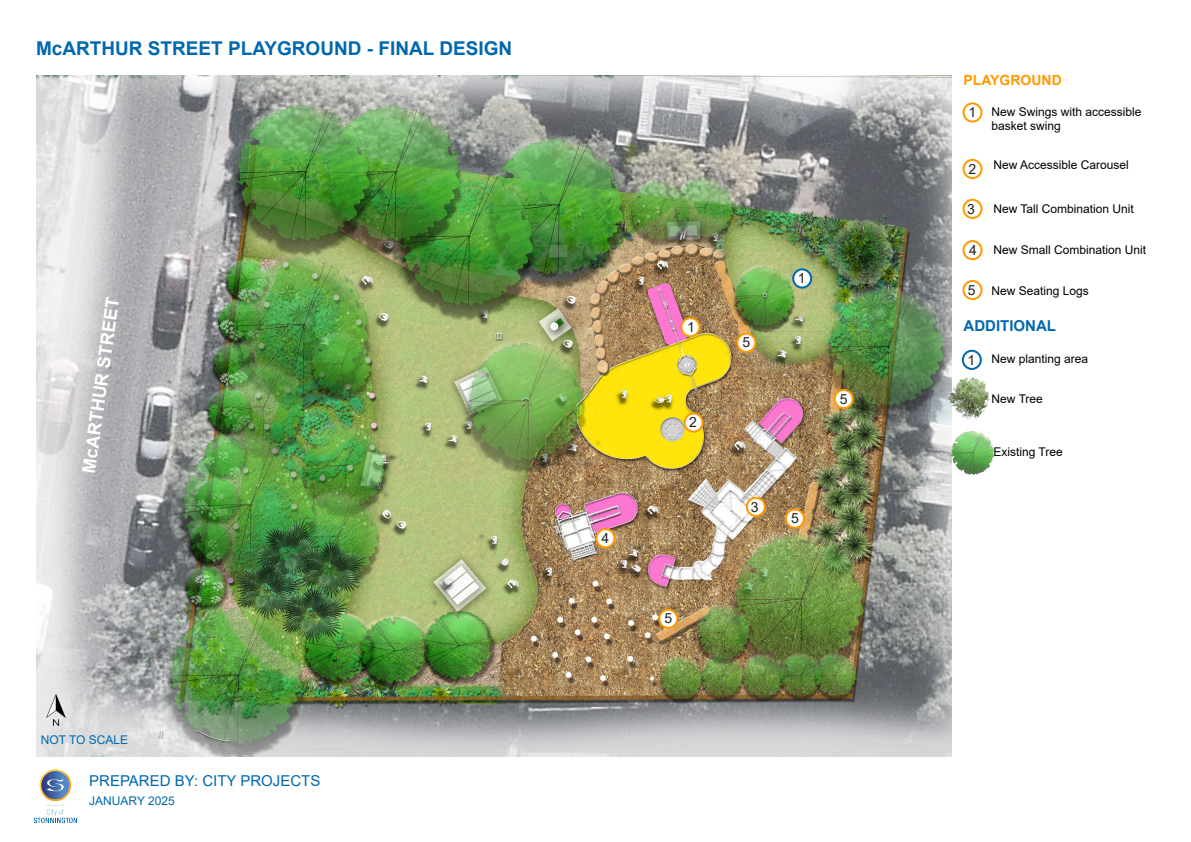
<style>
.page{position:relative;width:1191px;height:842px;background:#fff}
.page>*{position:absolute;margin:0;border:0;box-sizing:border-box;transform-origin:0 0}
.smaller_text{font:700 19px "Arial";color:#0068ae}
.t1{font:700 18px "Arial";color:#fff}
.smaller_text-2{font:15px "Arial";color:#0068ae}
.smaller_text-3{font:700 15px "Arial";color:#0068ae}
.t2{font:14px "Arial";color:#231f20}
.t3{font:700 14px "Arial";color:#f90}
.t4{font:12px/14.4px "Arial";color:#000}
.smaller_text-4{font:12px "Arial";color:#0068ae}
</style>
<div class="page">
<img style="left:36px;top:75px;width:915px;height:682px">
<img style="left:41px;top:691px;width:29px;height:37px">
<img style="left:33px;top:769px;width:44px;height:55px">
<img style="left:938px;top:374px;width:52px;height:52px">
<img style="left:945px;top:426px;width:52px;height:54px">
<div style="left:962px;top:280px;width:20px;height:20px;border:2px solid #f90;border-radius:50%"></div>
<div style="left:961px;top:350px;width:20px;height:20px;border:2px solid #0068ae;border-radius:50%"></div>
<div style="left:793px;top:269px;width:18px;height:19px;background:#fff;border-radius:50%"></div>
<div style="left:792px;top:268px;width:20px;height:21px;border:2px solid #0068ae;border-radius:50%"></div>
<div style="left:962px;top:240px;width:20px;height:20px;border:2px solid #f90;border-radius:50%"></div>
<svg style="left:963px;top:103px;width:18px;height:19px"></svg>
<div style="left:962px;top:102px;width:20px;height:21px;border:2px solid #f90;border-radius:50%"></div>
<div style="left:962px;top:159px;width:20px;height:20px;border:2px solid #f90;border-radius:50%"></div>
<div style="left:962px;top:199px;width:20px;height:20px;border:2px solid #f90;border-radius:50%"></div>
<div style="left:747px;top:498px;width:18px;height:18px;background:#fff;border-radius:50%"></div>
<div style="left:746px;top:497px;width:20px;height:20px;border:2px solid #f90;border-radius:50%"></div>
<div style="left:681px;top:318px;width:18px;height:18px;background:#fff;border-radius:50%"></div>
<div style="left:680px;top:317px;width:20px;height:20px;border:2px solid #f90;border-radius:50%"></div>
<div style="left:596px;top:529px;width:18px;height:18px;background:#fff;border-radius:50%"></div>
<div style="left:595px;top:528px;width:20px;height:20px;border:2px solid #f90;border-radius:50%"></div>
<svg style="left:684px;top:413px;width:18px;height:19px"></svg>
<div style="left:683px;top:412px;width:20px;height:21px;border:2px solid #f90;border-radius:50%"></div>
<div style="left:659px;top:610px;width:18px;height:18px;background:#fff;border-radius:50%"></div>
<div style="left:658px;top:609px;width:20px;height:20px;border:2px solid #f90;border-radius:50%"></div>
<div style="left:786px;top:509px;width:18px;height:19px;background:#fff;border-radius:50%"></div>
<div style="left:785px;top:508px;width:20px;height:21px;border:2px solid #f90;border-radius:50%"></div>
<div style="left:834px;top:390px;width:18px;height:18px;background:#fff;border-radius:50%"></div>
<div style="left:833px;top:389px;width:20px;height:20px;border:2px solid #f90;border-radius:50%"></div>
<div style="left:737px;top:334px;width:18px;height:18px;background:#fff;border-radius:50%"></div>
<div style="left:736px;top:333px;width:20px;height:20px;border:2px solid #f90;border-radius:50%"></div>
<p class="smaller_text" style="left:36px;top:35px;width:478px">McARTHUR STREET PLAYGROUND - FINAL DESIGN</p>
<p class="t1" style="left:76px;top:471px;width:178px;rotate:-82deg">McARTHUR STREET</p>
<p class="smaller_text-4" style="left:41px;top:732px;width:89px">NOT TO SCALE</p>
<p class="smaller_text-2" style="left:89px;top:771px;width:233px">PREPARED BY: CITY PROJECTS</p>
<p class="smaller_text-4" style="left:89px;top:792px;width:87px">JANUARY 2025</p>
<p class="t2" style="left:601px;top:528px;width:9px">4</p>
<p class="t2" style="left:687px;top:317px;width:9px">1</p>
<p class="t2" style="left:689px;top:413px;width:9px">2</p>
<p class="t2" style="left:664px;top:609px;width:9px">5</p>
<p class="t2" style="left:742px;top:333px;width:9px">5</p>
<p class="t2" style="left:798px;top:269px;width:9px">1</p>
<p class="t2" style="left:839px;top:389px;width:9px">5</p>
<p class="t2" style="left:751px;top:497px;width:9px">3</p>
<p class="t2" style="left:791px;top:509px;width:9px">5</p>
<p class="t3" style="left:963px;top:71px;width:100px">PLAYGROUND</p>
<p class="t2" style="left:968px;top:103px;width:9px">1</p>
<p class="t4" style="left:991px;top:104px;width:152px">New Swings with accessible basket swing</p>
<p class="t2" style="left:968px;top:159px;width:9px">2</p>
<p class="t2" style="left:967px;top:199px;width:9px">3</p>
<p class="t2" style="left:969px;top:240px;width:9px">4</p>
<p class="t4" style="left:993px;top:158px;width:137px">New Accessible Carousel</p>
<p class="t4" style="left:993px;top:201px;width:142px">New Tall Combination Unit</p>
<p class="t4" style="left:993px;top:242px;width:154px">New Small Combination Unit</p>
<p class="t2" style="left:967px;top:280px;width:9px">5</p>
<p class="t4" style="left:991px;top:284px;width:99px">New Seating Logs</p>
<p class="smaller_text-3" style="left:963px;top:315px;width:94px">ADDITIONAL</p>
<p class="t2" style="left:967px;top:350px;width:9px">1</p>
<p class="t4" style="left:991px;top:352px;width:98px">New planting area</p>
<p class="t4" style="left:991px;top:391px;width:53px">New Tree</p>
<p class="t4" style="left:993px;top:444px;width:71px">Existing Tree</p>
</div>
